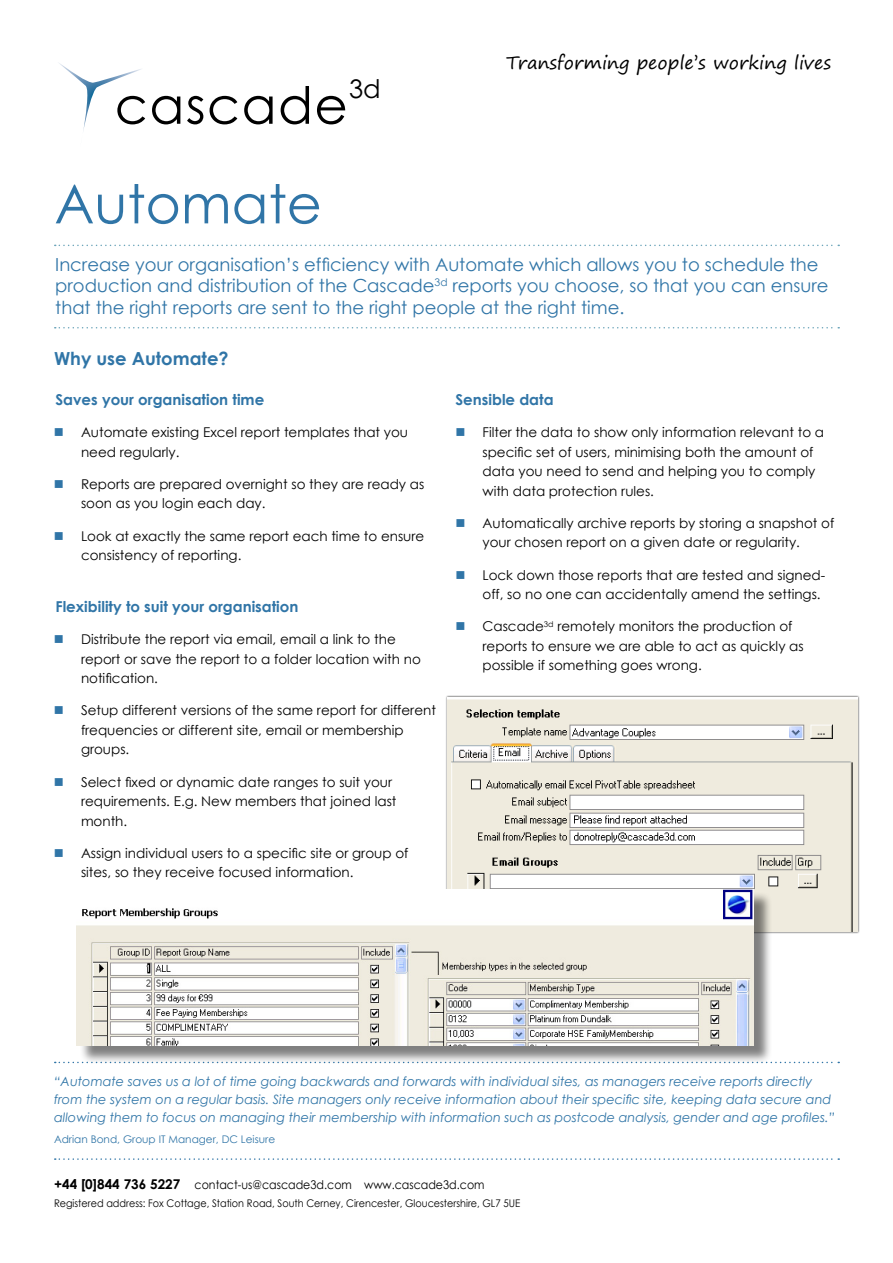
<style>
.page{position:relative;width:893px;height:1263px;background:#fff}
.page>*{position:absolute;margin:0;border:0;box-sizing:border-box;transform-origin:0 0}
.t1{font:54px "Century Gothic";color:#3075a7}
.t2{font:51.3px "Century Gothic";letter-spacing:.025em;color:#000}
.t3{font:25.65px "Century Gothic";color:#000}
.t4{font:18px/21.6px "Century Gothic";color:#3075a7}
.t5{font:18px "Segoe Print";color:#000}
.t6{font:700 18px "Century Gothic";color:#3075a7}
.t7{font:700 15px "Century Gothic";color:#3075a7}
.t8{font:13.5px/19.5px "Century Gothic";color:#000}
.t9{font:italic 12.9px/18px "Century Gothic";color:#3075a7}
.t10{font:12px "Century Gothic";color:#000;scale:.92 1}
.t11{font:10.5px "Century Gothic";color:#000;scale:.92 1}
.t12{font:10.5px "Century Gothic";color:#3075a7}
.s1{font-weight:700;font-size:13.5px}
</style>
<div class="page">
<svg style="left:55px;top:245px;width:784px;height:1px"></svg>
<svg style="left:55px;top:1062px;width:784px;height:1px"></svg>
<svg style="left:55px;top:1158px;width:784px;height:2px"></svg>
<svg style="left:55px;top:327px;width:784px;height:1px"></svg>
<svg style="left:59px;top:63px;width:82px;height:68px"></svg>
<img style="left:447px;top:699px;width:410px;height:233px">
<div style="left:79px;top:891px;width:694px;height:173px;background:#000;opacity:.5"></div>
<img style="left:77px;top:889px;width:676px;height:157px">
<h2 class="t2" style="left:115px;top:74px;width:234px">cascade</h2>
<h3 class="t3" style="left:349px;top:73px;width:33px">3d</h3>
<h1 class="t1" style="left:54px;top:166px;width:269px">Automate</h1>
<h3 class="t5" style="left:506px;top:47px;width:326px">Transforming people’s working lives</h3>
<p class="t4" style="left:55px;top:253px;width:775px">Increase your organisation’s efficiency with Automate which allows you to schedule the production and distribution of the Cascade<sup>3d</sup> reports you choose, so that you can ensure that the right reports are sent to the right people at the right time.</p>
<h3 class="t6" style="left:54px;top:345px;width:176px">Why use Automate?</h3>
<p class="t7" style="left:56px;top:388px;width:210px">Saves your organisation time</p>
<p class="t8" style="left:81px;top:422px;width:329px">Automate existing Excel report templates that you need regularly.</p>
<p class="t8" style="left:81px;top:474px;width:345px">Reports are prepared overnight so they are ready as soon as you login each day.</p>
<p class="t8" style="left:81px;top:526px;width:345px">Look at exactly the same report each time to ensure consistency of reporting.</p>
<p class="t7" style="left:56px;top:595px;width:244px">Flexibility to suit your organisation</p>
<p class="t8" style="left:81px;top:629px;width:341px">Distribute the report via email, email a link to the report or save the report to a folder location with no notification.</p>
<p class="t8" style="left:81px;top:700px;width:356px">Setup different versions of the same report for different frequencies or different site, email or membership groups.</p>
<p class="t8" style="left:81px;top:772px;width:317px">Select fixed or dynamic date ranges to suit your requirements. E.g. New members that joined last month.</p>
<p class="t8" style="left:81px;top:843px;width:329px">Assign individual users to a specific site or group of sites, so they receive focused information.</p>
<p class="t7" style="left:455px;top:388px;width:100px">Sensible data</p>
<p class="t8" style="left:482px;top:422px;width:343px">Filter the data to show only information relevant to a specific set of users, minimising both the amount of data you need to send and helping you to comply with data protection rules.</p>
<p class="t8" style="left:482px;top:513px;width:353px">Automatically archive reports by storing a snapshot of your chosen report on a given date or regularity.</p>
<p class="t8" style="left:482px;top:565px;width:344px">Lock down those reports that are tested and signed&shy;off, so no one can accidentally amend the settings.</p>
<p class="t8" style="left:482px;top:616px;width:323px">Cascade<sup>3d</sup> remotely monitors the production of reports to ensure we are able to act as quickly as possible if something goes wrong.</p>
<p class="t9" style="left:54px;top:1072px;width:782px">“Automate saves us a lot of time going backwards and forwards with individual sites, as managers receive reports directly from the system on a regular basis. Site managers only receive information about their specific site, keeping data secure and allowing them to focus on managing their membership with information such as postcode analysis, gender and age profiles.”</p>
<p class="t12" style="left:54px;top:1131px;width:223px">Adrian Bond, Group IT Manager, DC Leisure</p>
<p class="t10" style="left:54px;top:1176px;width:470px"><span class="s1">+44 [0]844 736 5227</span> contact-us@cascade3d.com www.cascade3d.com</p>
<p class="t11" style="left:54px;top:1196px;width:508px">Registered address: Fox Cottage, Station Road, South Cerney, Cirencester, Gloucestershire, GL7 5UE</p>
</div>
